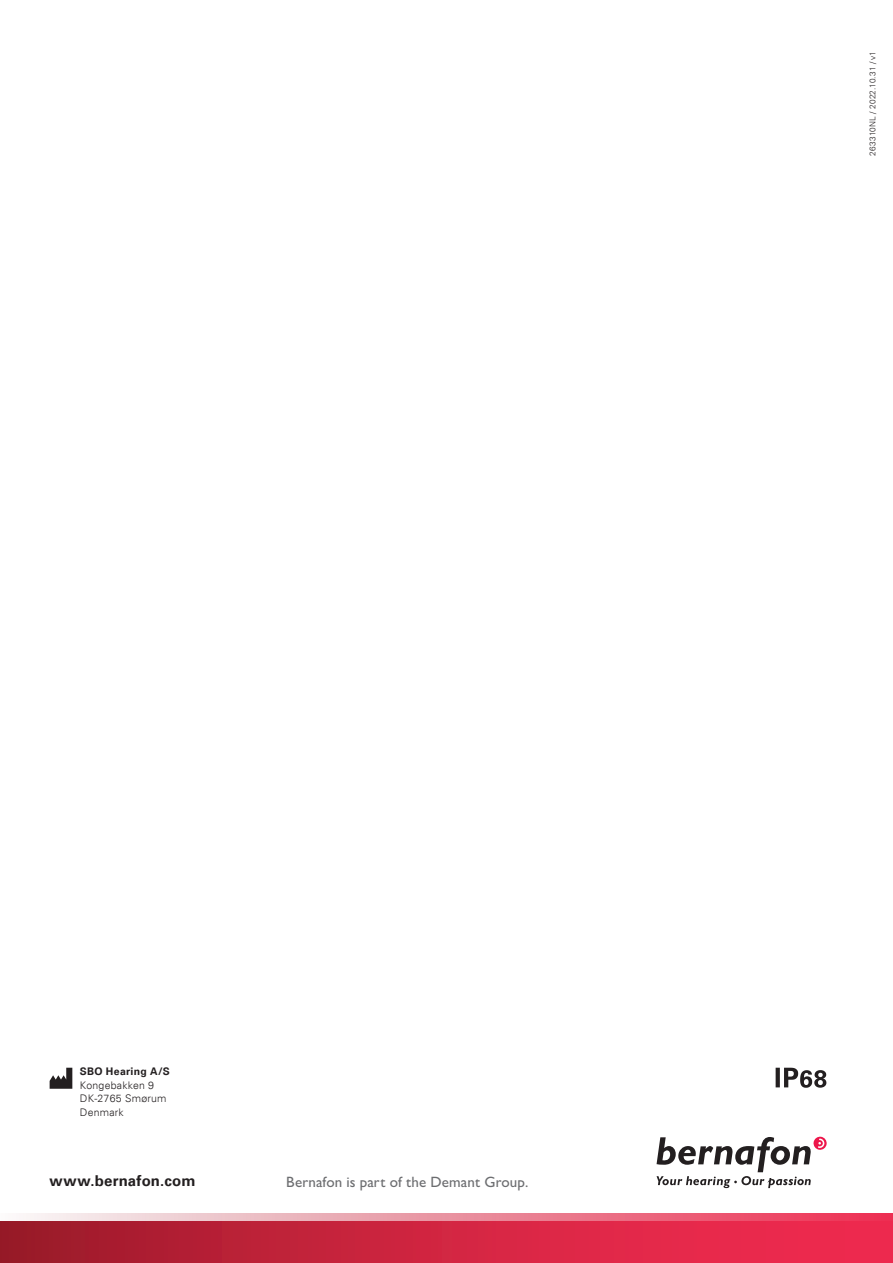
<style>
.page{position:relative;width:893px;height:1263px;background:#fff}
.page>*{position:absolute;margin:0;border:0;box-sizing:border-box;transform-origin:0 0}
.t1{font:500 15px "Gill Sans MT Pro";letter-spacing:.01em;color:#6c6d70}
.t2{font:700 15px "Univers Com 65";letter-spacing:.015em;color:#231f20}
.t3{font:300 10.5px/13.5px "Univers Com 45";letter-spacing:.02em;color:#231f20}
.t4{font:700 10.5px "Univers Com 65";letter-spacing:.03em;color:#231f20}
.t5{font:300 8.25px "Univers Com 45";letter-spacing:.03em;color:#231f20}
</style>
<div class="page">
<svg style="left:50px;top:1068px;width:22px;height:21px"></svg>
<svg style="left:776px;top:1068px;width:50px;height:20px"></svg>
<div style="left:0;top:1214px;width:893px;height:49px;background:linear-gradient(to right,#a01c2b,#fa2c54)"></div>
<svg style="left:0;top:1213px;width:893px;height:8px"></svg>
<svg style="left:657px;top:1137px;width:170px;height:51px"></svg>
<p class="t5" style="left:868px;top:156px;width:106px;rotate:-90deg">263310NL / 2022.10.31 / v1</p>
<p class="t4" style="left:80px;top:1065px;width:91px">SBO Hearing A/S</p>
<p class="t3" style="left:80px;top:1078px;width:88px">Kongebakken 9<br>DK-2765 Smørum<br>Denmark</p>
<h1 class="t2" style="left:50px;top:1172px;width:147px">www.bernafon.com</h1>
<h1 class="t1" style="left:286px;top:1173px;width:243px">Bernafon is part of the Demant Group.</h1>
</div>
